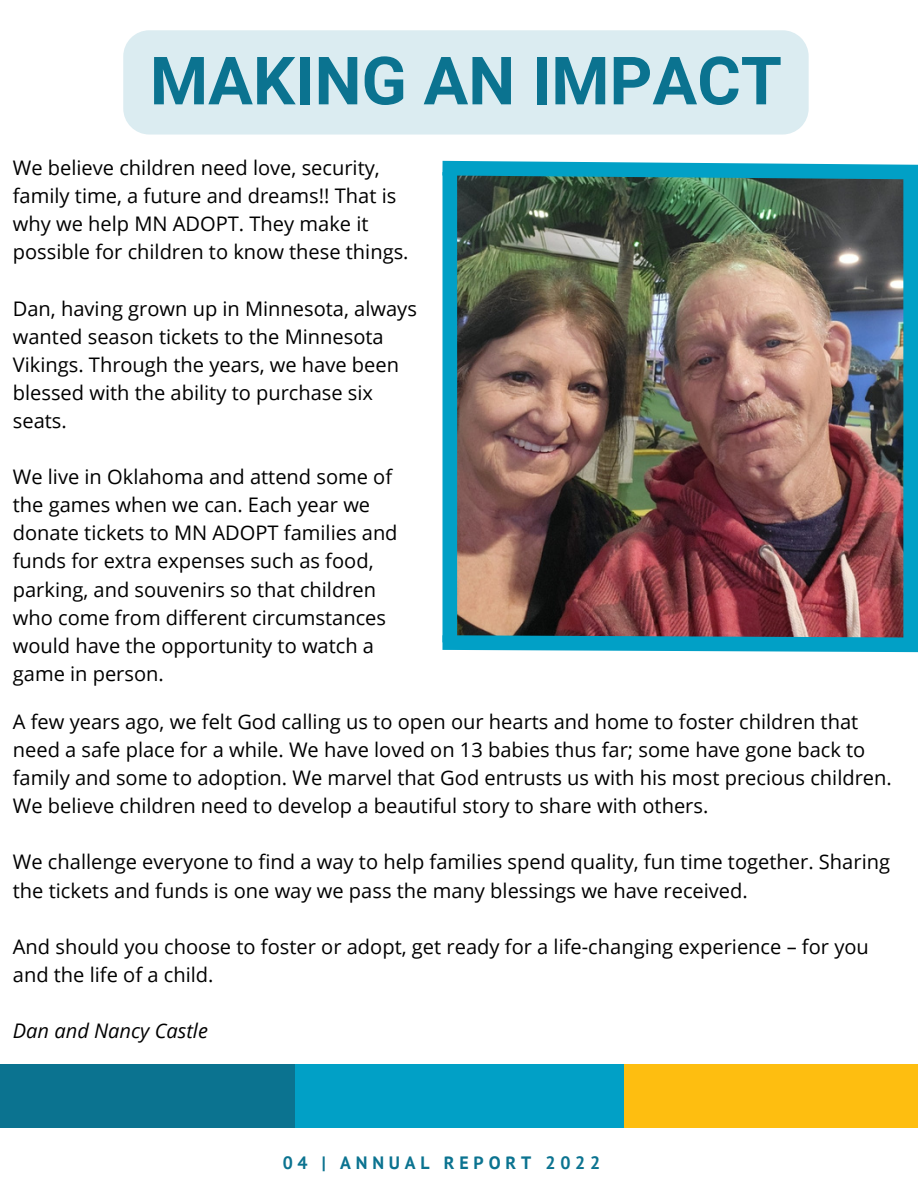
<style>
.page{position:relative;width:918px;height:1188px;background:#fff}
.page>*{position:absolute;margin:0;border:0;box-sizing:border-box;transform-origin:0 0}
.t1{font:700 66.6px "Roboto";color:#0b7390}
.t2{font:20.1px/28px "Open Sans";color:#000}
.t3{font:italic 20.1px "Open Sans";color:#000}
.t4{font:700 17.85px "PT Sans";letter-spacing:.27em;color:#0b7390}
</style>
<div class="page">
<div style="left:0;top:1065px;width:295px;height:63px;background:#0b7390"></div>
<div style="left:295px;top:1065px;width:329px;height:63px;background:#01a0c6"></div>
<div style="left:624px;top:1065px;width:294px;height:63px;background:#febe10"></div>
<img style="left:457px;top:187px;width:446px;height:441px">
<div style="left:123px;top:30px;width:686px;height:105px;background:#dbecf1"></div>
<img style="left:442px;top:628px;width:476px;height:25px">
<div style="left:443px;top:172px;width:14px;height:470px;background:#01a0c6"></div>
<svg style="left:442px;top:160px;width:476px;height:27px;background:#31919f"></svg>
<div style="left:903px;top:168px;width:15px;height:476px;background:#01a0c6"></div>
<p class="t1" style="left:150px;top:43px;width:634px">MAKING AN IMPACT</p>
<p class="t2" style="left:13px;top:153px;width:397px">We believe children need love, security, family time, a future and dreams!! That is why we help MN ADOPT. They make it possible for children to know these things.</p>
<p class="t2" style="left:13px;top:294px;width:406px">Dan, having grown up in Minnesota, always wanted season tickets to the Minnesota Vikings. Through the years, we have been blessed with the ability to purchase six seats.</p>
<p class="t2" style="left:13px;top:462px;width:386px">We live in Oklahoma and attend some of the games when we can. Each year we donate tickets to MN ADOPT families and funds for extra expenses such as food, parking, and souvenirs so that children who come from different circumstances would have the opportunity to watch a game in person.</p>
<p class="t2" style="left:13px;top:707px;width:881px">A few years ago, we felt God calling us to open our hearts and home to foster children that need a safe place for a while. We have loved on 13 babies thus far; some have gone back to family and some to adoption. We marvel that God entrusts us with his most precious children.<br>We believe children need to develop a beautiful story to share with others.</p>
<p class="t2" style="left:13px;top:848px;width:879px">We challenge everyone to find a way to help families spend quality, fun time together. Sharing the tickets and funds is one way we pass the many blessings we have received.</p>
<p class="t2" style="left:13px;top:932px;width:858px">And should you choose to foster or adopt, get ready for a life-changing experience – for you and the life of a child.</p>
<p class="t3" style="left:13px;top:1017px;width:197px">Dan and Nancy Castle</p>
<p class="t4" style="left:283px;top:1150px;width:319px">04 | ANNUAL REPORT 2022</p>
</div>
